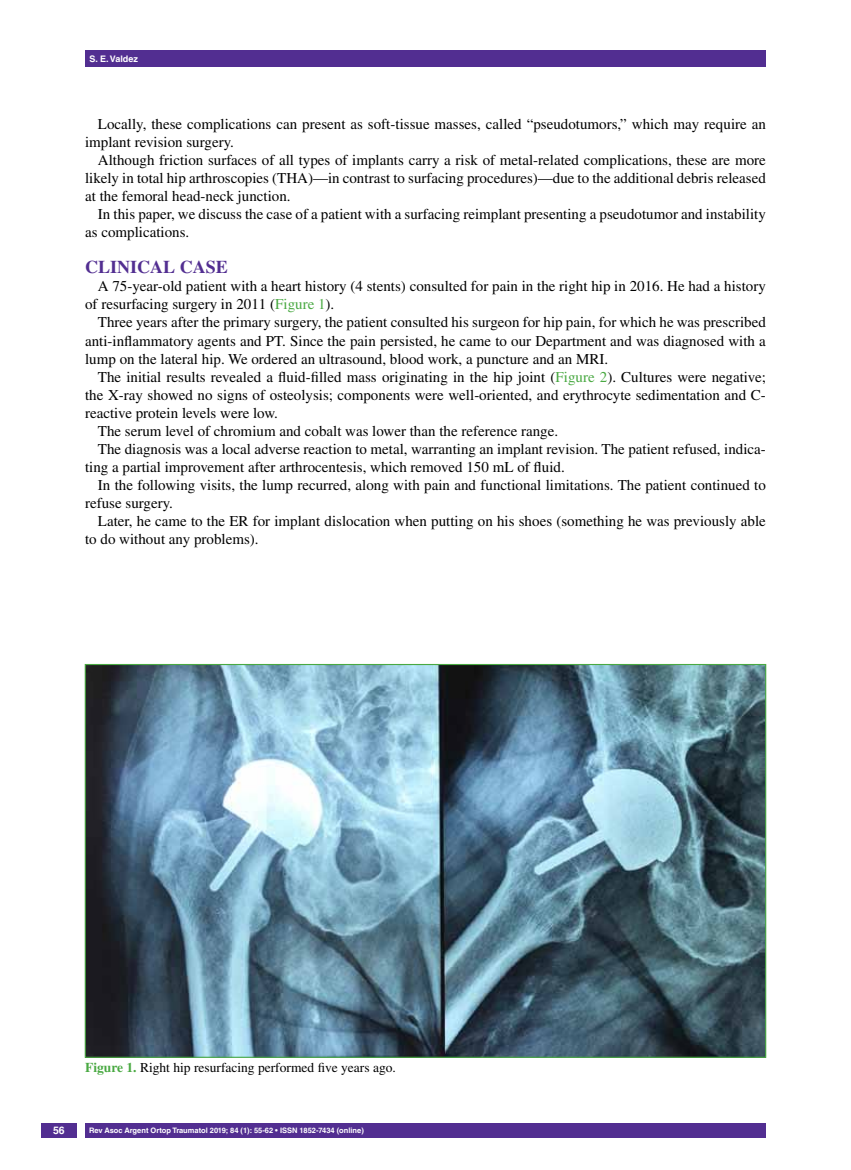
<style>
.page{position:relative;width:851px;height:1170px;background:#fff}
.page>*{position:absolute;margin:0;border:0;box-sizing:border-box;transform-origin:0 0}
.t1{font:700 18px "Times LT Std";color:#522e91}
.t2{font:15px/18px "Times LT Std";color:#000}
.t3{font:13.5px "Times LT Std";color:#000}
.t4{font:700 10.5px "Helvetica LT Std";color:#fff}
.t5{font:700 9px "Helvetica LT Std";color:#fff}
.t6{font:700 7.5px "Helvetica LT Std";color:#fff}
.s1{color:#49a942}
.s2{font-weight:700;color:#49a942}
</style>
<div class="page">
<div style="left:41px;top:1123px;width:36px;height:14px;background:#522e91"></div>
<div style="left:85px;top:50px;width:680px;height:17px;background:#522e91"></div>
<div style="left:85px;top:1123px;width:680px;height:14px;background:#522e91"></div>
<img style="left:87px;top:666px;width:677px;height:389px">
<p class="t5" style="left:89px;top:53px;width:50px">S. E. Valdez</p>
<p class="t2" style="left:85px;top:115px;width:682px;text-indent:13px">Locally, these complications can present as soft-tissue masses, called “pseudotumors,” which may require an implant revision surgery.</p>
<p class="t2" style="left:85px;top:151px;width:682px;text-align:justify;text-indent:13px">Although friction surfaces of all types of implants carry a risk of metal-related complications, these are more likely in total hip arthroscopies (THA)—in contrast to surfacing procedures)—due to the additional debris released at the femoral head-neck junction.</p>
<p class="t2" style="left:85px;top:205px;width:682px;text-indent:13px">In this paper, we discuss the case of a patient with a surfacing reimplant presenting a pseudotumor and instability as complications.</p>
<p class="t1" style="left:85px;top:256px;width:144px">CLINICAL CASE</p>
<p class="t2" style="left:85px;top:277px;width:682px;text-indent:13px">A 75-year-old patient with a heart history (4 stents) consulted for pain in the right hip in 2016. He had a history of resurfacing surgery in 2011 (<span class="s1">Figure 1</span>).</p>
<p class="t2" style="left:85px;top:313px;width:682px;text-align:justify;text-indent:13px">Three years after the primary surgery, the patient consulted his surgeon for hip pain, for which he was prescribed anti-inflammatory agents and PT. Since the pain persisted, he came to our Department and was diagnosed with a lump on the lateral hip. We ordered an ultrasound, blood work, a puncture and an MRI.</p>
<p class="t2" style="left:98px;top:367px;width:669px">The initial results revealed a fluid-filled mass originating in the hip joint (<span class="s1">Figure 2</span>). Cultures were negative;</p>
<p class="t2" style="left:85px;top:385px;width:682px">the X-ray showed no signs of osteolysis; components were well-oriented, and erythrocyte sedimentation and C-</p>
<p class="t2" style="left:85px;top:403px;width:194px">reactive protein levels were low.</p>
<p class="t2" style="left:98px;top:421px;width:461px">The serum level of chromium and cobalt was lower than the reference range.</p>
<p class="t2" style="left:98px;top:439px;width:669px">The diagnosis was a local adverse reaction to metal, warranting an implant revision. The patient refused, indica-</p>
<p class="t2" style="left:85px;top:457px;width:481px">ting a partial improvement after arthrocentesis, which removed 150 mL of fluid.</p>
<p class="t2" style="left:98px;top:475px;width:669px">In the following visits, the lump recurred, along with pain and functional limitations. The patient continued to</p>
<p class="t2" style="left:85px;top:493px;width:89px">refuse surgery.</p>
<p class="t2" style="left:98px;top:511px;width:669px">Later, he came to the ER for implant dislocation when putting on his shoes (something he was previously able</p>
<p class="t2" style="left:85px;top:529px;width:175px">to do without any problems).</p>
<p class="t4" style="left:53px;top:1124px;width:13px">56</p>
<p class="t3" style="left:85px;top:1060px;width:312px"><span class="s2">FIGURE 1.</span> Right hip resurfacing performed five years ago.</p>
<p class="t6" style="left:89px;top:1125px;width:276px">Rev Asoc Argent Ortop Traumatol 2019; 84 (1): 55-62 • ISSN 1852-7434 (online)</p>
</div>
